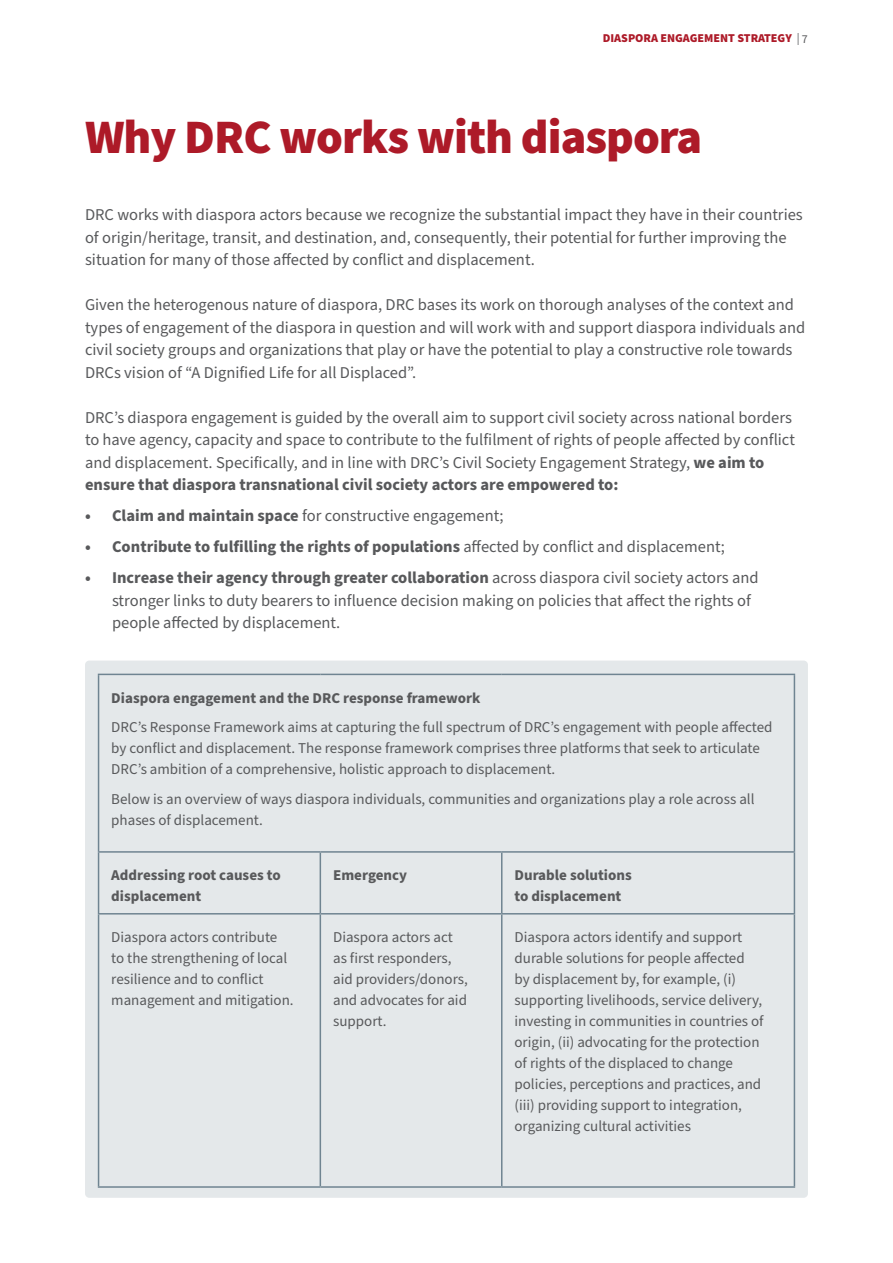
<style>
.page{position:relative;width:893px;height:1263px;background:#fff}
.page>*{position:absolute;margin:0;border:0;box-sizing:border-box;transform-origin:0 0}
.t1{font:900 48px "Source Sans Pro";letter-spacing:-.02em;color:#ad1a28}
.t2{font:16.5px/22.5px "Source Sans Pro";color:#58595b}
.t3{font:700 16.5px "Source Sans Pro";color:#58595b}
.t4{font:15px/21px "Source Sans Pro";color:#58595b}
.t5{font:700 15px/21px "Source Sans Pro";color:#58595b}
.t6{font:900 12px "Source Sans Pro";color:#ad1a28}
.s1{font-weight:400;color:#58595b}
.s2{font-weight:700}
.s3{font-weight:400}
</style>
<div class="page">
<div style="left:85px;top:660px;width:723px;height:538px;background:#e4e8ea;border-radius:4px"></div>
<hr style="left:98px;top:674px;width:222px;height:1px;background:#6f8491">
<hr style="left:98px;top:675px;width:1px;height:176px;background:#6f8491">
<hr style="left:320px;top:674px;width:182px;height:1px;background:#6f8491">
<hr style="left:502px;top:674px;width:293px;height:1px;background:#6f8491">
<hr style="left:794px;top:675px;width:1px;height:176px;background:#6f8491">
<hr style="left:98px;top:851px;width:222px;height:2px;background:#6f8491">
<hr style="left:98px;top:853px;width:1px;height:60px;background:#6f8491">
<hr style="left:320px;top:851px;width:182px;height:2px;background:#6f8491">
<hr style="left:320px;top:853px;width:1px;height:60px;background:#6f8491">
<hr style="left:502px;top:851px;width:293px;height:2px;background:#6f8491">
<hr style="left:501px;top:853px;width:1px;height:60px;background:#6f8491">
<hr style="left:794px;top:853px;width:1px;height:60px;background:#6f8491">
<hr style="left:98px;top:913px;width:222px;height:1px;background:#6f8491">
<hr style="left:98px;top:914px;width:1px;height:272px;background:#6f8491">
<hr style="left:320px;top:913px;width:182px;height:1px;background:#6f8491">
<hr style="left:320px;top:914px;width:1px;height:272px;background:#6f8491">
<hr style="left:502px;top:913px;width:293px;height:1px;background:#6f8491">
<hr style="left:501px;top:914px;width:1px;height:272px;background:#6f8491">
<hr style="left:794px;top:914px;width:1px;height:272px;background:#6f8491">
<hr style="left:98px;top:1186px;width:222px;height:2px;background:#6f8491">
<hr style="left:320px;top:1186px;width:182px;height:2px;background:#6f8491">
<hr style="left:502px;top:1186px;width:293px;height:2px;background:#6f8491">
<p class="t6" style="left:603px;top:29px;width:207px">DIASPORA ENGAGEMENT STRATEGY <span class="s1">| 7</span></p>
<h1 class="t1" style="left:85px;top:103px;width:619px">Why DRC works with diaspora</h1>
<p class="t2" style="left:85px;top:204px;width:719px">DRC works with diaspora actors because we recognize the substantial impact they have in their countries of origin/heritage, transit, and destination, and, consequently, their potential for further improving the situation for many of those affected by conflict and displacement.</p>
<p class="t2" style="left:85px;top:294px;width:722px">Given the heterogenous nature of diaspora, DRC bases its work on thorough analyses of the context and types of engagement of the diaspora in question and will work with and support diaspora individuals and civil society groups and organizations that play or have the potential to play a constructive role towards DRCs vision of “A Dignified Life for all Displaced”.</p>
<p class="t2" style="left:85px;top:406px;width:711px">DRC’s diaspora engagement is guided by the overall aim to support civil society across national borders to have agency, capacity and space to contribute to the fulfilment of rights of people affected by conflict and displacement. Specifically, and in line with DRC’s Civil Society Engagement Strategy, <span class="s2">we aim to ensure that diaspora transnational civil society actors are empowered to:</span></p>
<p class="t2" style="left:85px;top:505px;width:420px"><span class="s2">• Claim and maintain space</span> for constructive engagement;</p>
<p class="t3" style="left:85px;top:535px;width:641px">• Contribute to fulfilling the rights of populations <span class="s3">affected by conflict and displacement;</span></p>
<p class="t2" style="left:112px;top:567px;width:648px;text-indent:-27px"><span class="s2">• Increase their agency through greater collaboration</span> across diaspora civil society actors and stronger links to duty bearers to influence decision making on policies that affect the rights of people affected by displacement.</p>
<p class="t5" style="left:111px;top:687px;width:371px">Diaspora engagement and the DRC response framework</p>
<p class="t4" style="left:111px;top:717px;width:663px">DRC’s Response Framework aims at capturing the full spectrum of DRC’s engagement with people affected by conflict and displacement. The response framework comprises three platforms that seek to articulate<br>DRC’s ambition of a comprehensive, holistic approach to displacement.</p>
<p class="t4" style="left:111px;top:788px;width:645px">Below is an overview of ways diaspora individuals, communities and organizations play a role across all phases of displacement.</p>
<p class="t5" style="left:111px;top:865px;width:171px">Addressing root causes to displacement</p>
<p class="t5" style="left:333px;top:865px;width:76px">Emergency</p>
<p class="t5" style="left:514px;top:865px;width:119px">Durable solutions to displacement</p>
<p class="t4" style="left:111px;top:927px;width:184px">Diaspora actors contribute to the strengthening of local resilience and to conflict management and mitigation.</p>
<p class="t4" style="left:333px;top:927px;width:136px">Diaspora actors act as first responders, aid providers/donors, and advocates for aid support.</p>
<p class="t4" style="left:514px;top:927px;width:251px">Diaspora actors identify and support durable solutions for people affected by displacement by, for example, (i) supporting livelihoods, service delivery, investing in communities in countries of origin, (ii) advocating for the protection of rights of the displaced to change policies, perceptions and practices, and (iii) providing support to integration, organizing cultural activities</p>
</div>
